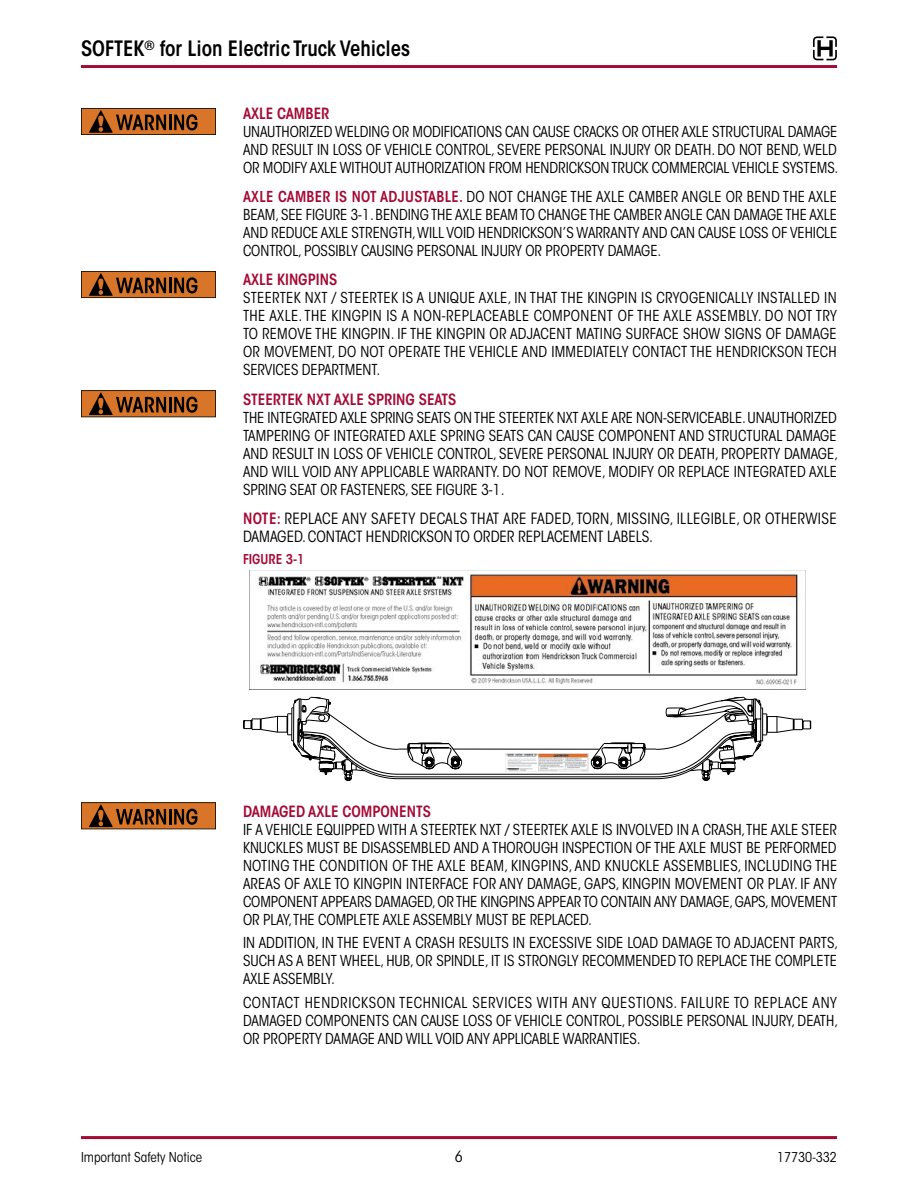
<style>
.page{position:relative;width:918px;height:1188px;background:#fff}
.page>*{position:absolute;margin:0;border:0;box-sizing:border-box;transform-origin:0 0}
.t1{font:600 condensed 21px "ITC Avant Garde Std";color:#000}
.t2{font:condensed 15.3px/18.5px "ITC Avant Garde Std";letter-spacing:.005em;color:#000}
.t3{font:600 condensed 15.3px "ITC Avant Garde Std";color:#a30b35}
.t4{font:condensed 15px/18px "ITC Avant Garde Std";color:#000;text-align:justify}
.t5{font:condensed 13.5px "ITC Avant Garde Std";color:#000}
.t6{font:600 condensed 13.5px "ITC Avant Garde Std";color:#a30b35}
.s1{font-weight:600;color:#a30b35}
</style>
<div class="page">
<hr style="left:81px;top:1136px;width:756px;height:3px;background:#a30b35">
<hr style="left:81px;top:65px;width:756px;height:3px;background:#a30b35">
<svg style="left:813px;top:36px;width:24px;height:25px"></svg>
<svg style="left:81px;top:108px;width:135px;height:27px;background:#96511b"></svg>
<svg style="left:81px;top:271px;width:135px;height:27px;background:#97511b"></svg>
<svg style="left:81px;top:390px;width:135px;height:27px;background:#99521c"></svg>
<svg style="left:243px;top:697px;width:568px;height:84px"></svg>
<img style="left:250px;top:570px;width:556px;height:119px">
<img style="left:505px;top:753px;width:83px;height:18px">
<svg style="left:81px;top:802px;width:135px;height:27px;background:#99531c"></svg>
<h1 class="t1" style="left:81px;top:35px;width:331px">SOFTEK<sup>®</sup> for Lion Electric Truck Vehicles</h1>
<p class="t3" style="left:243px;top:104px;width:88px">AXLE CAMBER</p>
<p class="t4" style="left:243px;top:123px;width:596px">UNAUTHORIZED WELDING OR MODIFICATIONS CAN CAUSE CRACKS OR OTHER AXLE STRUCTURAL DAMAGE AND RESULT IN LOSS OF VEHICLE CONTROL, SEVERE PERSONAL INJURY OR DEATH. DO NOT BEND, WELD OR MODIFY AXLE WITHOUT AUTHORIZATION FROM HENDRICKSON TRUCK COMMERCIAL VEHICLE SYSTEMS.</p>
<p class="t4" style="left:243px;top:188px;width:596px"><span class="s1">AXLE CAMBER IS NOT ADJUSTABLE.</span> DO NOT CHANGE THE AXLE CAMBER ANGLE OR BEND THE AXLE BEAM, SEE FIGURE 3-1. BENDING THE AXLE BEAM TO CHANGE THE CAMBER ANGLE CAN DAMAGE THE AXLE AND REDUCE AXLE STRENGTH, WILL VOID HENDRICKSON’S WARRANTY AND CAN CAUSE LOSS OF VEHICLE CONTROL, POSSIBLY CAUSING PERSONAL INJURY OR PROPERTY DAMAGE.</p>
<p class="t3" style="left:243px;top:270px;width:96px">AXLE KINGPINS</p>
<p class="t4" style="left:243px;top:289px;width:595px">STEERTEK NXT / STEERTEK IS A UNIQUE AXLE, IN THAT THE KINGPIN IS CRYOGENICALLY INSTALLED IN THE AXLE. THE KINGPIN IS A NON-REPLACEABLE COMPONENT OF THE AXLE ASSEMBLY. DO NOT TRY TO REMOVE THE KINGPIN. IF THE KINGPIN OR ADJACENT MATING SURFACE SHOW SIGNS OF DAMAGE OR MOVEMENT, DO NOT OPERATE THE VEHICLE AND IMMEDIATELY CONTACT THE HENDRICKSON TECH SERVICES DEPARTMENT.</p>
<p class="t3" style="left:243px;top:390px;width:215px">STEERTEK NXT AXLE SPRING SEATS</p>
<p class="t4" style="left:243px;top:408px;width:597px">THE INTEGRATED AXLE SPRING SEATS ON THE STEERTEK NXT AXLE ARE NON-SERVICEABLE. UNAUTHORIZED TAMPERING OF INTEGRATED AXLE SPRING SEATS CAN CAUSE COMPONENT AND STRUCTURAL DAMAGE AND RESULT IN LOSS OF VEHICLE CONTROL, SEVERE PERSONAL INJURY OR DEATH, PROPERTY DAMAGE, AND WILL VOID ANY APPLICABLE WARRANTY. DO NOT REMOVE, MODIFY OR REPLACE INTEGRATED AXLE SPRING SEAT OR FASTENERS, SEE FIGURE 3-1.</p>
<p class="t2" style="left:243px;top:509px;width:595px"><span class="s1">NOTE:</span> REPLACE ANY SAFETY DECALS THAT ARE FADED, TORN, MISSING, ILLEGIBLE, OR OTHERWISE<br>DAMAGED. CONTACT HENDRICKSON TO ORDER REPLACEMENT LABELS.</p>
<p class="t6" style="left:243px;top:551px;width:63px">FIGURE 3-1</p>
<p class="t3" style="left:243px;top:802px;width:189px">DAMAGED AXLE COMPONENTS</p>
<p class="t4" style="left:243px;top:820px;width:596px">IF A VEHICLE EQUIPPED WITH A STEERTEK NXT / STEERTEK AXLE IS INVOLVED IN A CRASH,THE AXLE STEER KNUCKLES MUST BE DISASSEMBLED AND A THOROUGH INSPECTION OF THE AXLE MUST BE PERFORMED NOTING THE CONDITION OF THE AXLE BEAM, KINGPINS, AND KNUCKLE ASSEMBLIES, INCLUDING THE AREAS OF AXLE TO KINGPIN INTERFACE FOR ANY DAMAGE, GAPS, KINGPIN MOVEMENT OR PLAY. IF ANY COMPONENT APPEARS DAMAGED, OR THE KINGPINS APPEAR TO CONTAIN ANY DAMAGE, GAPS, MOVEMENT OR PLAY,THE COMPLETE AXLE ASSEMBLY MUST BE REPLACED.</p>
<p class="t4" style="left:243px;top:934px;width:597px">IN ADDITION, IN THE EVENT A CRASH RESULTS IN EXCESSIVE SIDE LOAD DAMAGE TO ADJACENT PARTS, SUCH AS A BENT WHEEL, HUB, OR SPINDLE, IT IS STRONGLY RECOMMENDED TO REPLACE THE COMPLETE AXLE ASSEMBLY.</p>
<p class="t4" style="left:243px;top:993px;width:597px">CONTACT HENDRICKSON TECHNICAL SERVICES WITH ANY QUESTIONS. FAILURE TO REPLACE ANY DAMAGED COMPONENTS CAN CAUSE LOSS OF VEHICLE CONTROL, POSSIBLE PERSONAL INJURY, DEATH, OR PROPERTY DAMAGE AND WILL VOID ANY APPLICABLE WARRANTIES.</p>
<p class="t5" style="left:81px;top:1149px;width:123px">Important Safety Notice</p>
<p class="t2" style="left:455px;top:1147px;width:10px">6</p>
<p class="t5" style="left:777px;top:1149px;width:61px">17730-332</p>
</div>
